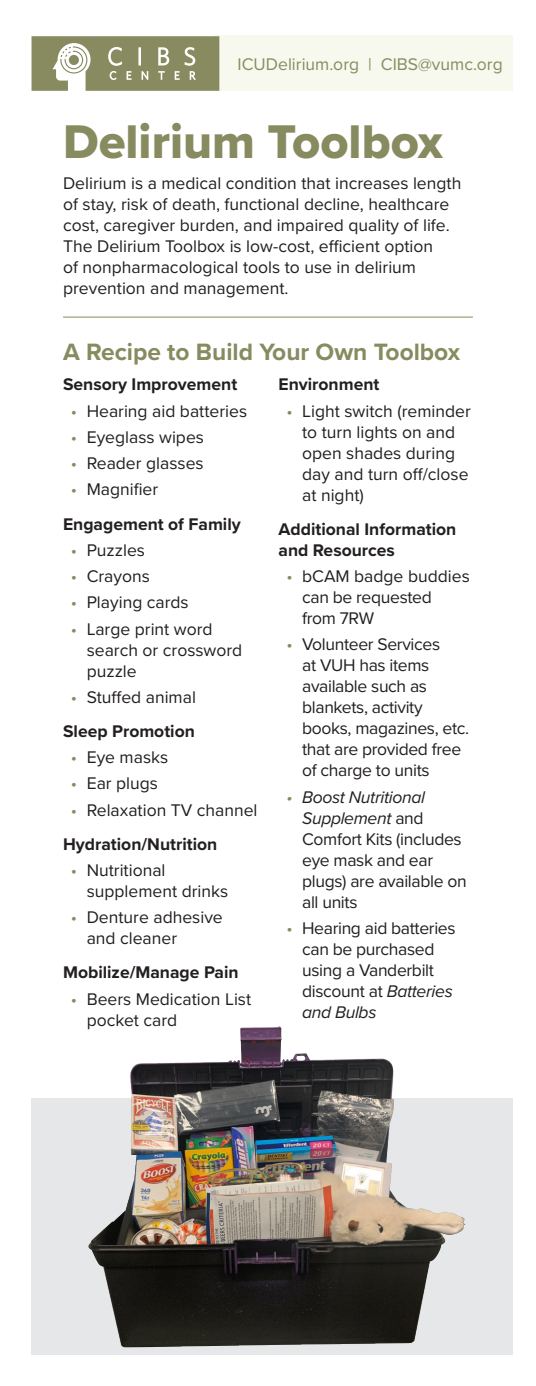
<style>
.page{position:relative;width:536px;height:1386px;background:#fff}
.page>*{position:absolute;margin:0;border:0;box-sizing:border-box;transform-origin:0 0}
.t1{font:49px "Proxima Nova Extrabld";color:#878b5f}
.t2{font:700 24.5px "Proxima Nova";color:#878b5f}
.Bullet_list{font:17.5px/21px "Proxima Nova";color:#231f20}
.Bullet_list-2{font:17.5px/21px "Proxima Nova";letter-spacing:-.02em;color:#231f20}
.Bullet_list-3{font:700 17.5px/21px "Proxima Nova";color:#231f20}
.Bullet_list-4{font:17.5px "Proxima Nova";color:#878b5f}
.s1{color:#878b5f}
.s2{font-style:italic;color:#878b5f}
.s3{font-style:italic}
</style>
<div class="page">
<div style="left:214px;top:35px;width:299px;height:56px;background:#f8f9ee"></div>
<div style="left:32px;top:1099px;width:481px;height:256px;background:#e6e7e9"></div>
<img style="left:31px;top:1026px;width:457px;height:329px">
<hr style="left:63px;top:317px;width:409px;height:1px;background:#878b5f">
<svg style="left:32px;top:36px;width:187px;height:55px;background:#9a9d78"></svg>
<p class="Bullet_list-4" style="left:237px;top:52px;width:266px">ICUDelirium.org | CIBS@vumc.org</p>
<p class="t1" style="left:63px;top:105px;width:381px">Delirium Toolbox</p>
<p class="Bullet_list" style="left:63px;top:172px;width:399px">Delirium is a medical condition that increases length of stay, risk of death, functional decline, healthcare cost, caregiver burden, and impaired quality of life.<br>The Delirium Toolbox is low-cost, efficient option<br>of nonpharmacological tools to use in delirium prevention and management.</p>
<p class="t2" style="left:63px;top:334px;width:398px">A Recipe to Build Your Own Toolbox</p>
<p class="Bullet_list-3" style="left:63px;top:374px;width:176px">Sensory Improvement</p>
<p class="Bullet_list" style="left:71px;top:400px;width:178px"><span class="s1">•</span> Hearing aid batteries</p>
<p class="Bullet_list" style="left:71px;top:426px;width:134px"><span class="s1">•</span> Eyeglass wipes</p>
<p class="Bullet_list" style="left:71px;top:452px;width:134px"><span class="s1">•</span> Reader glasses</p>
<p class="Bullet_list" style="left:71px;top:478px;width:89px"><span class="s1">•</span> Magnifier</p>
<p class="Bullet_list-3" style="left:63px;top:513px;width:179px">Engagement of Family</p>
<p class="Bullet_list" style="left:71px;top:539px;width:76px"><span class="s1">•</span> Puzzles</p>
<p class="Bullet_list" style="left:71px;top:565px;width:80px"><span class="s1">•</span> Crayons</p>
<p class="Bullet_list" style="left:71px;top:591px;width:119px"><span class="s1">•</span> Playing cards</p>
<p class="Bullet_list" style="left:87px;top:617px;width:157px;text-indent:-16px"><span class="s1">•</span> Large print word search or crossword puzzle</p>
<p class="Bullet_list" style="left:71px;top:686px;width:126px"><span class="s1">•</span> Stuffed animal</p>
<p class="Bullet_list-3" style="left:63px;top:720px;width:133px">Sleep Promotion</p>
<p class="Bullet_list" style="left:71px;top:746px;width:99px"><span class="s1">•</span> Eye masks</p>
<p class="Bullet_list" style="left:71px;top:772px;width:89px"><span class="s1">•</span> Ear plugs</p>
<p class="Bullet_list" style="left:71px;top:799px;width:188px"><span class="s1">•</span> Relaxation TV channel</p>
<p class="Bullet_list-3" style="left:63px;top:833px;width:156px">Hydration/Nutrition</p>
<p class="Bullet_list" style="left:87px;top:859px;width:143px;text-indent:-16px"><span class="s1">•</span> Nutritional supplement drinks</p>
<p class="Bullet_list" style="left:87px;top:906px;width:137px;text-indent:-16px"><span class="s1">•</span> Denture adhesive and cleaner</p>
<p class="Bullet_list-3" style="left:63px;top:962px;width:177px">Mobilize/Manage Pain</p>
<p class="Bullet_list" style="left:87px;top:988px;width:166px;text-indent:-16px"><span class="s1">•</span> Beers Medication List pocket card</p>
<p class="Bullet_list-3" style="left:278px;top:374px;width:102px">Environment</p>
<p class="Bullet_list" style="left:302px;top:400px;width:170px;text-indent:-16px"><span class="s1">•</span> Light switch (reminder to turn lights on and open shades during day and turn off/close at night)</p>
<p class="Bullet_list-3" style="left:278px;top:518px;width:179px">Additional Information and Resources</p>
<p class="Bullet_list-2" style="left:302px;top:565px;width:169px;text-indent:-16px"><span class="s1">•</span> bCAM badge buddies can be requested from 7RW</p>
<p class="Bullet_list-2" style="left:302px;top:633px;width:168px;text-indent:-16px"><span class="s1">•</span> Volunteer Services<br>at VUH has items available such as blankets, activity books, magazines, etc. that are provided free of charge to units</p>
<p class="Bullet_list-2" style="left:302px;top:785px;width:166px;text-indent:-16px"><span class="s2">•</span> <span class="s3">Boost Nutritional<br>Supplement</span> and<br>Comfort Kits (includes eye mask and ear plugs) are available on all units</p>
<p class="Bullet_list-2" style="left:302px;top:917px;width:155px;text-indent:-16px"><span class="s1">•</span> Hearing aid batteries can be purchased using a Vanderbilt discount at <span class="s3">Batteries and Bulbs</span></p>
</div>
